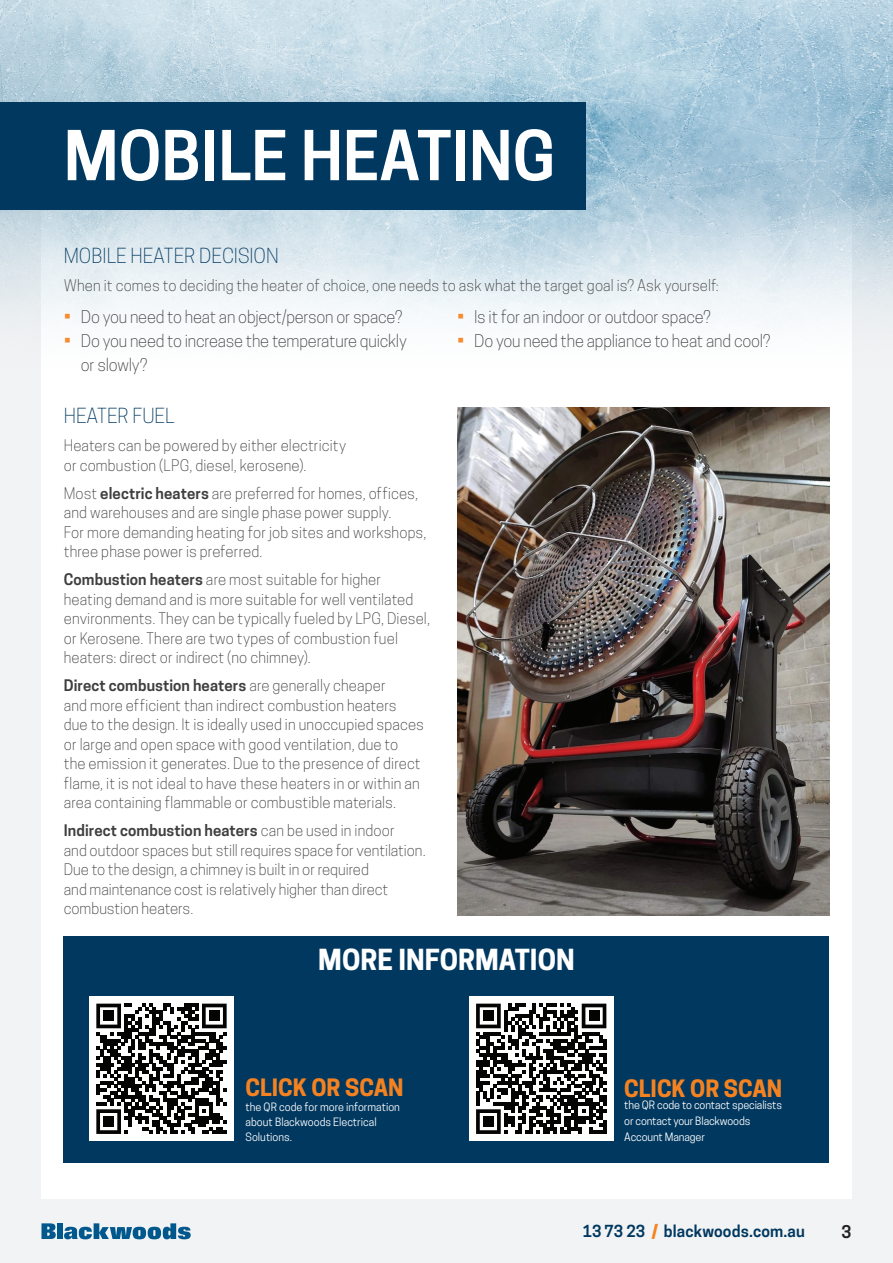
<style>
.page{position:relative;width:893px;height:1263px;background:#f2f3f4}
.page>*{position:absolute;margin:0;border:0;box-sizing:border-box;transform-origin:0 0}
.t1{font:600 64.5px "Cooper Hewitt";color:#fff}
.t2{font:700 27.3px "Cooper Hewitt";color:#fff}
.t3{font:700 22.5px "Cooper Hewitt";color:#f58220}
.t4{font:300 19.5px "Cooper Hewitt";color:#083d64}
.t5{font:300 16.5px/24px "Cooper Hewitt";letter-spacing:-.01em;color:#3e3e3f}
.t6{font:600 16.5px "Cooper Hewitt";color:#231f20}
.t7{font:600 15.6px "Cooper Hewitt";letter-spacing:.01em;color:#003860}
.t8{font:300 15px/19.5px "Cooper Hewitt";letter-spacing:.005em;color:#3e3e3f}
.t9{font:10.8px/14.9px "Cooper Hewitt";letter-spacing:-.01em;color:#fff}
.s1{font-size:19.5px;color:#f68c32}
.s2{font-weight:600}
.s3{font-weight:800;color:#f58220}
</style>
<div class="page">
<div style="left:41px;top:60px;width:810px;height:1139px;background:#fff"></div>
<svg style="left:41px;top:1223px;width:15px;height:16px"></svg>
<div style="left:57px;top:1223px;width:6px;height:16px;background:#01588c"></div>
<svg style="left:64px;top:1223px;width:127px;height:16px"></svg>
<img style="left:0;top:0;width:893px;height:505px">
<div style="left:0;top:102px;width:585px;height:108px;background:#003860"></div>
<img style="left:457px;top:407px;width:372px;height:508px">
<div style="left:64px;top:936px;width:765px;height:227px;background:#003860"></div>
<div style="left:89px;top:996px;width:145px;height:145px;background:#fff"></div>
<svg style="left:96px;top:1004px;width:131px;height:130px"></svg>
<div style="left:103px;top:1011px;width:11px;height:10px;background:#040503"></div>
<div style="left:209px;top:1011px;width:11px;height:10px;background:#040503"></div>
<div style="left:103px;top:1116px;width:11px;height:11px;background:#040503"></div>
<div style="left:469px;top:996px;width:144px;height:145px;background:#fff"></div>
<svg style="left:476px;top:1004px;width:130px;height:130px"></svg>
<div style="left:483px;top:1011px;width:11px;height:10px;background:#040503"></div>
<div style="left:589px;top:1011px;width:10px;height:10px;background:#040503"></div>
<div style="left:483px;top:1116px;width:11px;height:11px;background:#040503"></div>
<h1 class="t1" style="left:64px;top:118px;width:493px">MOBILE HEATING</h1>
<h3 class="t4" style="left:64px;top:244px;width:216px">MOBILE HEATER DECISION</h3>
<p class="t8" style="left:64px;top:275px;width:656px">When it comes to deciding the heater of choice, one needs to ask what the target goal is? Ask yourself:</p>
<p class="t5" style="left:64px;top:305px;width:340px"><span class="s1">•</span> Do you need to heat an object/person or space?</p>
<p class="t5" style="left:81px;top:329px;width:327px;text-indent:-17px"><span class="s1">•</span> Do you need to increase the temperature quickly or slowly?</p>
<p class="t5" style="left:457px;top:305px;width:255px"><span class="s1">•</span> Is it for an indoor or outdoor space?</p>
<p class="t5" style="left:457px;top:329px;width:315px"><span class="s1">•</span> Do you need the appliance to heat and cool?</p>
<h3 class="t4" style="left:64px;top:405px;width:112px">HEATER FUEL</h3>
<p class="t8" style="left:64px;top:436px;width:284px">Heaters can be powered by either electricity or combustion (LPG, diesel, kerosene).</p>
<p class="t8" style="left:64px;top:483px;width:364px">Most <span class="s2">electric heaters</span> are preferred for homes, offices, and warehouses and are single phase power supply.<br>For more demanding heating for job sites and workshops, three phase power is preferred.</p>
<p class="t8" style="left:64px;top:570px;width:368px"><span class="s2">Combustion heaters</span> are most suitable for higher heating demand and is more suitable for well ventilated environments. They can be typically fueled by LPG, Diesel, or Kerosene. There are two types of combustion fuel heaters: direct or indirect (no chimney).</p>
<p class="t8" style="left:64px;top:676px;width:362px"><span class="s2">Direct combustion heaters</span> are generally cheaper<br>and more efficient than indirect combustion heaters due to the design. It is ideally used in unoccupied spaces or large and open space with good ventilation, due to<br>the emission it generates. Due to the presence of direct flame, it is not ideal to have these heaters in or within an area containing flammable or combustible materials.</p>
<p class="t8" style="left:64px;top:821px;width:363px"><span class="s2">Indirect combustion heaters</span> can be used in indoor<br>and outdoor spaces but still requires space for ventilation.<br>Due to the design, a chimney is built in or required<br>and maintenance cost is relatively higher than direct combustion heaters.</p>
<h2 class="t2" style="left:318px;top:943px;width:258px">MORE INFORMATION</h2>
<h3 class="t3" style="left:246px;top:1074px;width:159px">CLICK OR SCAN</h3>
<p class="t9" style="left:246px;top:1100px;width:156px">the QR code for more information about Blackwoods Electrical<br>Solutions.</p>
<h3 class="t3" style="left:624px;top:1075px;width:159px">CLICK OR SCAN</h3>
<p class="t9" style="left:624px;top:1096px;width:159px;line-height:16.2px">the QR code to contact specialists or contact your Blackwoods<br>Account Manager</p>
<p class="t7" style="left:583px;top:1222px;width:224px">13 73 23 <span class="s3">/</span> blackwoods.com.au</p>
<p class="t6" style="left:842px;top:1221px;width:11px">3</p>
</div>
